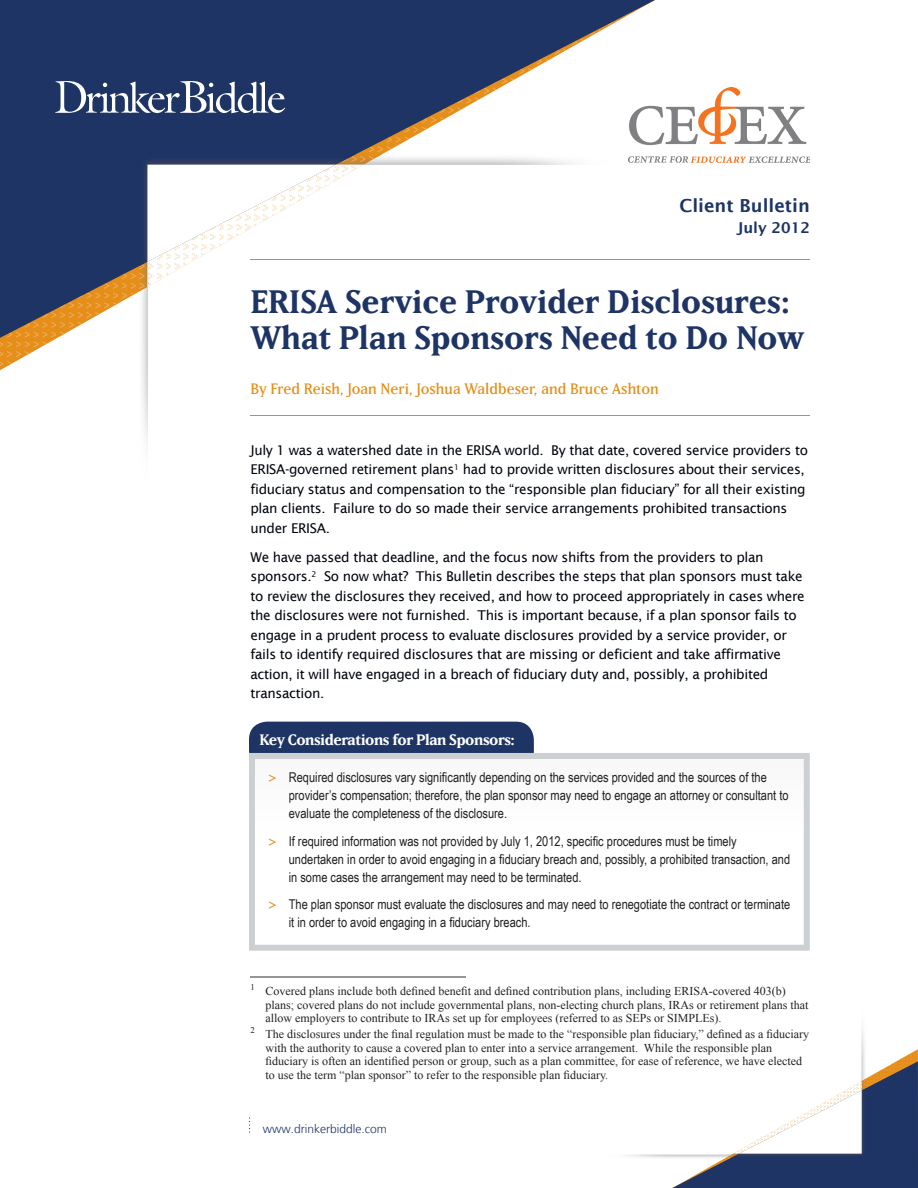
<style>
.page{position:relative;width:918px;height:1188px;background:#fff}
.page>*{position:absolute;margin:0;border:0;box-sizing:border-box;transform-origin:0 0}
.t1{font:32.25px/36px "Matrix II Bold";color:#1d3465}
.t2{font:600 18px "Lucida Sans";color:#1d3465}
.t3{font:15px "Matrix II Reg";color:#e58e19}
.t4{font:15px "Matrix II Bold";letter-spacing:-.025em;color:#fff}
.t5{font:600 15px "Lucida Sans";color:#1d3465}
.t6{font:13.5px/19.5px "Lucida Sans";letter-spacing:-.025em;color:#01060e}
.t7{font:13.5px/18px "Arial Narrow";color:#231f20}
.t8{font:12px/13.5px "Times New Roman";color:#231f20}
.t9{font:300 12px "Frutiger LT";color:#1d3465}
.s1{font-family:"Lucida Sans";color:#e58e19}
</style>
<div class="page">
<img style="left:861px;top:1028px;width:4px;height:21px">
<svg style="left:672px;top:1049px;width:246px;height:139px"></svg>
<img style="left:729px;top:1088px;width:137px;height:71px">
<svg style="left:0;top:0;width:654px;height:366px"></svg>
<hr style="left:250px;top:259px;width:560px;height:1px;background:#939598">
<hr style="left:250px;top:415px;width:560px;height:1px;background:#939598">
<hr style="left:250px;top:976px;width:216px;height:1px;background:#939598">
<div style="left:249px;top:722px;width:285px;height:47px;background:#1d3465;border-radius:18px"></div>
<svg style="left:249px;top:753px;width:561px;height:198px"></svg>
<img style="left:629px;top:87px;width:181px;height:76px">
<h2 class="t2" style="left:680px;top:196px;width:132px">Client Bulletin</h2>
<p class="t5" style="left:737px;top:219px;width:74px">July 2012</p>
<h1 class="t1" style="left:250px;top:283px;width:555px">ERISA Service Provider Disclosures:<br>What Plan Sponsors Need to Do Now</h1>
<p class="t3" style="left:250px;top:380px;width:410px">By Fred Reish, Joan Neri, Joshua Waldbeser, and Bruce Ashton</p>
<p class="t6" style="left:250px;top:440px;width:559px">July 1 was a watershed date in the ERISA world. By that date, covered service providers to ERISA-governed retirement plans<sup>1</sup> had to provide written disclosures about their services, fiduciary status and compensation to the “responsible plan fiduciary” for all their existing plan clients. Failure to do so made their service arrangements prohibited transactions under ERISA.</p>
<p class="t6" style="left:250px;top:547px;width:556px">We have passed that deadline, and the focus now shifts from the providers to plan sponsors.<sup>2</sup> So now what? This Bulletin describes the steps that plan sponsors must take to review the disclosures they received, and how to proceed appropriately in cases where the disclosures were not furnished. This is important because, if a plan sponsor fails to engage in a prudent process to evaluate disclosures provided by a service provider, or fails to identify required disclosures that are missing or deficient and take affirmative action, it will have engaged in a breach of fiduciary duty and, possibly, a prohibited transaction.</p>
<p class="t4" style="left:260px;top:731px;width:257px">Key Considerations for Plan Sponsors:</p>
<p class="t7" style="left:289px;top:768px;width:501px;text-indent:-20px"><span class="s1">&gt;</span> Required disclosures vary significantly depending on the services provided and the sources of the provider’s compensation; therefore, the plan sponsor may need to engage an attorney or consultant to evaluate the completeness of the disclosure.</p>
<p class="t7" style="left:289px;top:831px;width:503px;text-indent:-20px"><span class="s1">&gt;</span> If required information was not provided by July 1, 2012, specific procedures must be timely undertaken in order to avoid engaging in a fiduciary breach and, possibly, a prohibited transaction, and in some cases the arrangement may need to be terminated.</p>
<p class="t7" style="left:289px;top:895px;width:503px;text-indent:-20px"><span class="s1">&gt;</span> The plan sponsor must evaluate the disclosures and may need to renegotiate the contract or terminate it in order to avoid engaging in a fiduciary breach.</p>
<p class="t8" style="left:266px;top:985px;width:544px;text-indent:-15px"><sup>1</sup> Covered plans include both defined benefit and defined contribution plans, including ERISA-covered 403(b) plans; covered plans do not include governmental plans, non-electing church plans, IRAs or retirement plans that allow employers to contribute to IRAs set up for employees (referred to as SEPs or SIMPLEs).</p>
<p class="t8" style="left:266px;top:1027px;width:545px;text-indent:-15px"><sup>2</sup> The disclosures under the final regulation must be made to the “responsible plan fiduciary,” defined as a fiduciary with the authority to cause a covered plan to enter into a service arrangement. While the responsible plan fiduciary is often an identified person or group, such as a plan committee, for ease of reference, we have elected to use the term “plan sponsor” to refer to the responsible plan fiduciary.</p>
<p class="t9" style="left:263px;top:1122px;width:126px">www.drinkerbiddle.com</p>
</div>
